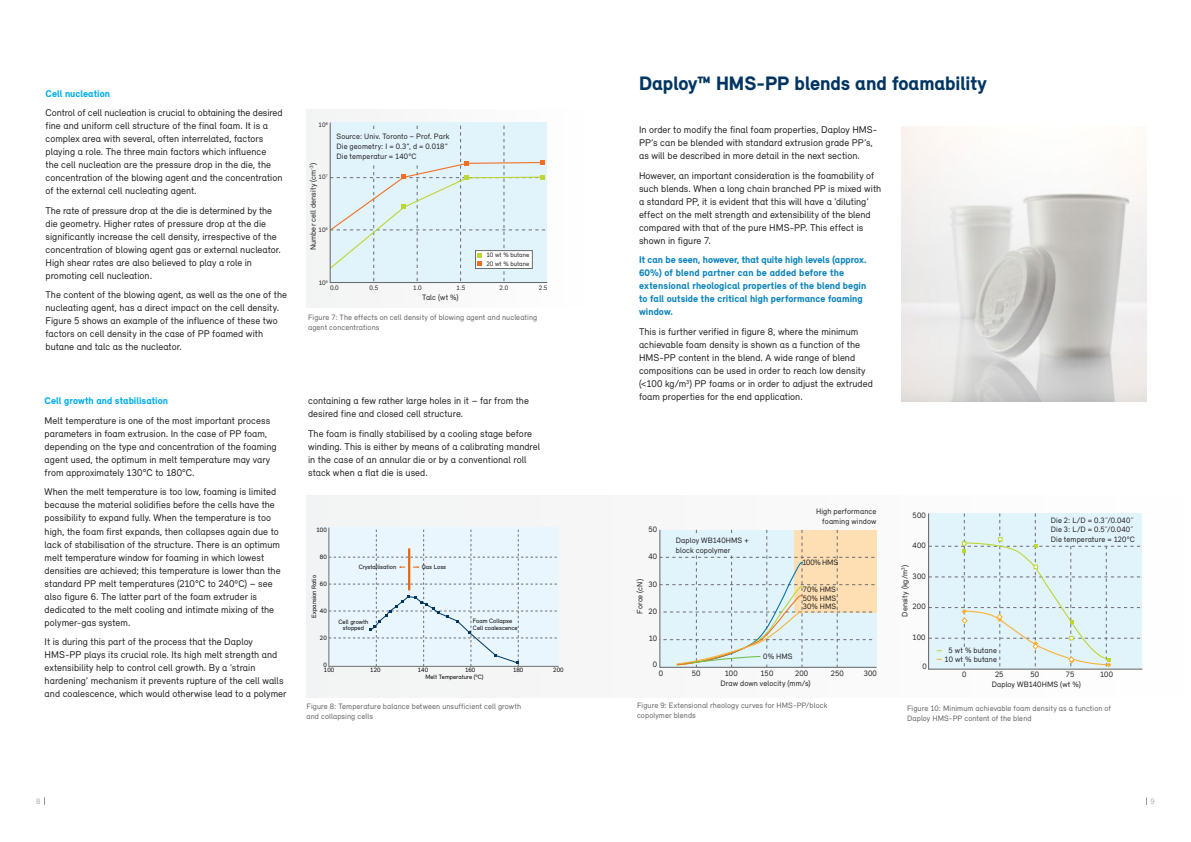
<style>
.page{position:relative;width:1191px;height:842px;background:#fff}
.page>*{position:absolute;margin:0;border:0;box-sizing:border-box;transform-origin:0 0}
.t1{font:900 20px "Relevant";color:#003562}
.t2{font:10px/13px "Relevant";letter-spacing:.005em;color:#231f20}
.t3{font:900 10px/13px "Relevant";letter-spacing:.005em;color:#0c85bb}
.t4{font:900 10px "Relevant";letter-spacing:.005em;color:#00aeef}
.t5{font:8px/9.6px "Relevant";letter-spacing:.015em;color:#231f20}
.t6{font:8px/10px "Relevant";letter-spacing:.01em;color:#636366}
.t7{font:8px "Relevant";color:#adaeb2}
.t8{font:6.6px/8.8px "Relevant";color:#231f20}
.t9{font:6.4px/6.4px "Relevant";color:#000}
</style>
<div class="page">
<div style="left:306px;top:495px;width:885px;height:203px;background:#f8f8f9"></div>
<svg style="left:659px;top:529px;width:218px;height:139px;background:#e2e7e1"></svg>
<div style="left:676px;top:535px;width:76px;height:20px;background:#e1f4fc"></div>
<div style="left:763px;top:653px;width:30px;height:9px;background:#e1f4fc"></div>
<svg style="left:928px;top:513px;width:215px;height:157px;background:#dcedf2"></svg>
<div style="left:944px;top:647px;width:55px;height:15px;background:#e1f4fc"></div>
<div style="left:1050px;top:514px;width:90px;height:31px;background:#e1f4fc"></div>
<img style="left:902px;top:126px;width:244px;height:275px">
<div style="left:306px;top:110px;width:289px;height:197px;background:#fbfbfb"></div>
<svg style="left:329px;top:122px;width:219px;height:162px;background:#deeef2"></svg>
<svg style="left:328px;top:527px;width:231px;height:140px"></svg>
<div style="left:336px;top:129px;width:113px;height:34px;background:#e1f4fc"></div>
<p class="t4" style="left:46px;top:87px;width:66px">Cell nucleation</p>
<p class="t2" style="left:46px;top:106px;width:238px">Control of cell nucleation is crucial to obtaining the desired fine and uniform cell structure of the final foam. It is a complex area with several, often interrelated, factors playing a role. The three main factors which influence<br>the cell nucleation are the pressure drop in the die, the concentration of the blowing agent and the concentration of the external cell nucleating agent.</p>
<p class="t2" style="left:46px;top:204px;width:237px">The rate of pressure drop at the die is determined by the die geometry. Higher rates of pressure drop at the die significantly increase the cell density, irrespective of the concentration of blowing agent gas or external nucleator.<br>High shear rates are also believed to play a role in promoting cell nucleation.</p>
<p class="t2" style="left:46px;top:288px;width:243px">The content of the blowing agent, as well as the one of the nucleating agent, has a direct impact on the cell density.<br>Figure 5 shows an example of the influence of these two factors on cell density in the case of PP foamed with butane and talc as the nucleator.</p>
<p class="t4" style="left:45px;top:395px;width:125px">Cell growth and stabilisation</p>
<p class="t2" style="left:45px;top:414px;width:233px">Melt temperature is one of the most important process parameters in foam extrusion. In the case of PP foam, depending on the type and concentration of the foaming agent used, the optimum in melt temperature may vary from approximately 130°C to 180°C.</p>
<p class="t2" style="left:45px;top:485px;width:237px">When the melt temperature is too low, foaming is limited because the material solidifies before the cells have the possibility to expand fully. When the temperature is too high, the foam first expands, then collapses again due to lack of stabilisation of the structure. There is an optimum melt temperature window for foaming in which lowest densities are achieved; this temperature is lower than the standard PP melt temperatures (210°C to 240ºC) – see also figure 6. The latter part of the foam extruder is dedicated to the melt cooling and intimate mixing of the polymer-gas system.</p>
<p class="t2" style="left:45px;top:635px;width:243px">It is during this part of the process that the Daploy HMS-PP plays its crucial role. Its high melt strength and extensibility help to control cell growth. By a ‘strain hardening’ mechanism it prevents rupture of the cell walls and coalescence, which would otherwise lead to a polymer</p>
<p class="t8" style="left:319px;top:120px;width:11px">10<sup>8</sup></p>
<p class="t5" style="left:308px;top:250px;width:89px;rotate:-90deg">Number cell density (cm<sup>-3</sup>)</p>
<p class="t8" style="left:319px;top:172px;width:11px">10<sup>7</sup></p>
<p class="t8" style="left:319px;top:225px;width:11px">10<sup>6</sup></p>
<p class="t5" style="left:336px;top:131px;width:114px;line-height:10px">Source: Univ. Toronto – Prof. Park<br>Die geometry: I = 0.3”, d = 0.018”<br>Die temperatur = 140°C</p>
<p class="t8" style="left:486px;top:250px;width:44px">10 wt % butane<br>20 wt % butane</p>
<p class="t8" style="left:319px;top:278px;width:11px">10<sup>5</sup></p>
<p class="t8" style="left:330px;top:283px;width:10px">0.0</p>
<p class="t8" style="left:369px;top:283px;width:10px">0.5</p>
<p class="t8" style="left:413px;top:283px;width:10px">1.0</p>
<p class="t8" style="left:456px;top:283px;width:10px">1.5</p>
<p class="t8" style="left:499px;top:283px;width:10px">2.0</p>
<p class="t8" style="left:539px;top:283px;width:10px">2.5</p>
<p class="t5" style="left:422px;top:292px;width:38px">Talc (wt %)</p>
<p class="t6" style="left:308px;top:312px;width:231px">Figure 7: The effects on cell density of blowing agent and nucleating agent concentrations</p>
<p class="t2" style="left:308px;top:394px;width:222px">containing a few rather large holes in it – far from the desired fine and closed cell structure.</p>
<p class="t2" style="left:308px;top:427px;width:234px">The foam is finally stabilised by a cooling stage before winding. This is either by means of a calibrating mandrel in the case of an annular die or by a conventional roll stack when a flat die is used.</p>
<p class="t9" style="left:316px;top:526px;width:12px">100</p>
<p class="t9" style="left:320px;top:553px;width:8px">80</p>
<p class="t9" style="left:320px;top:580px;width:8px">60</p>
<p class="t9" style="left:320px;top:607px;width:8px">40</p>
<p class="t9" style="left:320px;top:634px;width:8px">20</p>
<p class="t9" style="left:323px;top:662px;width:12px;line-height:5.6px">0<br>100</p>
<p class="t9" style="left:370px;top:667px;width:12px">120</p>
<p class="t9" style="left:418px;top:667px;width:12px">140</p>
<p class="t9" style="left:465px;top:667px;width:12px">160</p>
<p class="t9" style="left:513px;top:667px;width:12px">180</p>
<p class="t9" style="left:553px;top:667px;width:12px">200</p>
<p class="t9" style="left:359px;top:564px;width:39px">Crystallisation</p>
<p class="t9" style="left:422px;top:564px;width:26px">Gas Loss</p>
<p class="t9" style="left:311px;top:617px;width:44px;rotate:-90deg">Expansion Ratio</p>
<p class="t9" style="left:338px;top:619px;width:31px;text-align:center">Cell growth stopped</p>
<p class="t9" style="left:473px;top:618px;width:46px">Foam Collapse<br>Cell coalescence</p>
<p class="t9" style="left:425px;top:673px;width:60px">Melt Temperature (ºC)</p>
<p class="t6" style="left:306px;top:701px;width:216px">Figure 8: Temperature balance between unsufficient cell growth and collapsing cells</p>
<h1 class="t1" style="left:639px;top:70px;width:349px">Daploy™ HMS-PP blends and foamability</h1>
<p class="t2" style="left:639px;top:123px;width:240px">In order to modify the final foam properties, Daploy HMS-<br>PP’s can be blended with standard extrusion grade PP’s, as will be described in more detail in the next section.</p>
<p class="t2" style="left:639px;top:168px;width:244px">However, an important consideration is the foamability of such blends. When a long chain branched PP is mixed with a standard PP, it is evident that this will have a ‘diluting’ effect on the melt strength and extensibility of the blend compared with that of the pure HMS-PP. This effect is shown in figure 7.</p>
<p class="t3" style="left:639px;top:253px;width:229px">It can be seen, however, that quite high levels (approx.<br>60%) of blend partner can be added before the extensional rheological properties of the blend begin to fall outside the critical high performance foaming window.</p>
<p class="t2" style="left:639px;top:324px;width:235px">This is further verified in figure 8, where the minimum achievable foam density is shown as a function of the HMS-PP content in the blend. A wide range of blend compositions can be used in order to reach low density (&lt;100 kg/m<sup>3</sup>) PP foams or in order to adjust the extruded foam properties for the end application.</p>
<p class="t5" style="left:648px;top:525px;width:10px">50</p>
<p class="t5" style="left:648px;top:551px;width:10px">40</p>
<p class="t5" style="left:635px;top:614px;width:36px;rotate:-90deg">Force (cN)</p>
<p class="t5" style="left:648px;top:579px;width:10px">30</p>
<p class="t5" style="left:648px;top:606px;width:10px">20</p>
<p class="t5" style="left:649px;top:634px;width:10px">10</p>
<p class="t5" style="left:653px;top:659px;width:6px">0</p>
<p class="t5" style="left:676px;top:536px;width:74px">Daploy WB140HMS + block copolymer</p>
<p class="t5" style="left:816px;top:507px;width:62px;text-align:right">High performance foaming window</p>
<p class="t5" style="left:802px;top:557px;width:37px">100% HMS</p>
<p class="t5" style="left:803px;top:584px;width:35px">70% HMS</p>
<p class="t5" style="left:803px;top:593px;width:35px">50% HMS</p>
<p class="t5" style="left:803px;top:601px;width:35px">30% HMS</p>
<p class="t5" style="left:763px;top:651px;width:31px">0% HMS</p>
<p class="t5" style="left:659px;top:668px;width:6px">0</p>
<p class="t5" style="left:692px;top:668px;width:10px">50</p>
<p class="t5" style="left:724px;top:668px;width:14px">100</p>
<p class="t5" style="left:760px;top:668px;width:14px">150</p>
<p class="t5" style="left:795px;top:668px;width:15px">200</p>
<p class="t5" style="left:831px;top:668px;width:14px">250</p>
<p class="t5" style="left:863px;top:668px;width:15px">300</p>
<p class="t5" style="left:720px;top:679px;width:92px">Draw down velocity (mm/s)</p>
<p class="t6" style="left:637px;top:700px;width:192px">Figure 9: Extensional rheology curves for HMS-PP/block copolymer blends</p>
<p class="t5" style="left:912px;top:510px;width:15px">500</p>
<p class="t5" style="left:912px;top:540px;width:15px">400</p>
<p class="t5" style="left:899px;top:617px;width:53px;rotate:-90deg">Density (kg/m<sup>3</sup>)</p>
<p class="t5" style="left:912px;top:571px;width:15px">300</p>
<p class="t5" style="left:912px;top:602px;width:15px">200</p>
<p class="t5" style="left:912px;top:632px;width:14px">100</p>
<p class="t5" style="left:922px;top:662px;width:6px">0</p>
<p class="t5" style="left:944px;top:646px;width:54px;line-height:8.4px;text-align:center">5 wt % butane<br>10 wt % butane</p>
<p class="t5" style="left:1050px;top:515px;width:85px">Die 2: L/D = 0.3˝/0.040˝<br>Die 3: L/D = 0.5˝/0.040˝<br>Die temperature = 120°C</p>
<p class="t5" style="left:962px;top:669px;width:6px">0</p>
<p class="t5" style="left:995px;top:669px;width:10px">25</p>
<p class="t5" style="left:1030px;top:669px;width:10px">50</p>
<p class="t5" style="left:1066px;top:669px;width:10px">75</p>
<p class="t5" style="left:1100px;top:669px;width:14px">100</p>
<p class="t5" style="left:991px;top:679px;width:91px">Daploy WB140HMS (wt %)</p>
<p class="t6" style="left:907px;top:703px;width:205px">Figure 10: Minimum achievable foam density as a function of<br>Daploy HMS-PP content of the blend</p>
<p class="t7" style="left:36px;top:796px;width:6px">8</p>
<p class="t7" style="left:1150px;top:796px;width:6px">9</p>
</div>
